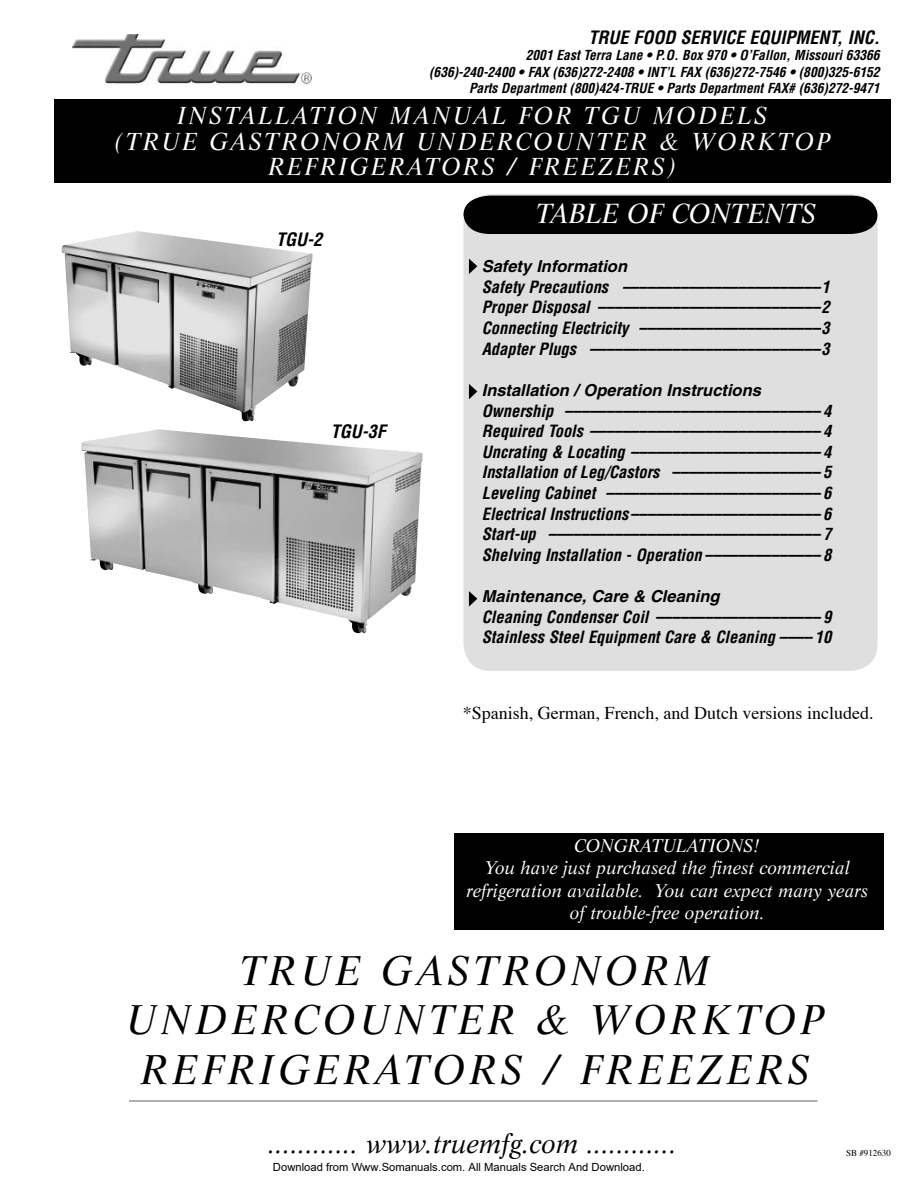
<style>
.page{position:relative;width:918px;height:1188px;background:#fff}
.page>*{position:absolute;margin:0;border:0;box-sizing:border-box;transform-origin:0 0}
.t1{font:italic 40.5px/49.5px "Life";letter-spacing:.1em;color:#000;text-align:center}
.t2{font:italic 27px "Life";color:#000}
.t3{font:italic 27px "Life";color:#fff}
.t4{font:italic 24px/25.5px "Life";letter-spacing:.1em;color:#fff;text-align:center}
.t5{font:italic 18px/22.5px "Life";color:#fff;text-align:center}
.t6{font:18px "Times";color:#000}
.t7{font:italic 700 condensed 18px "Helvetica";color:#000}
.t8{font:italic 700 condensed 16.5px/20.7px "Helvetica";color:#000;text-align:justify}
.t9{font:italic 700 16.5px "Helvetica";color:#000}
.t10{font:italic 700 condensed 13.5px/16.2px "Helvetica";color:#000;text-align:right}
.t11{font:11.25px "Arial";color:#000}
.t12{font:9px "Times";color:#000}
</style>
<div class="page">
<div style="left:54px;top:99px;width:837px;height:84px;background:#000"></div>
<hr style="left:129px;top:1100px;width:689px;height:2px;background:#959595">
<div style="left:454px;top:833px;width:430px;height:97px;background:#000"></div>
<img style="left:72px;top:34px;width:240px;height:51px">
<div style="left:464px;top:194px;width:414px;height:477px;background:#dfdfdf;border-radius:27px"></div>
<div style="left:464px;top:196px;width:414px;height:38px;background:#000"></div>
<svg style="left:469px;top:259px;width:8px;height:15px"></svg>
<svg style="left:469px;top:384px;width:8px;height:15px"></svg>
<svg style="left:469px;top:591px;width:8px;height:16px"></svg>
<img style="left:62px;top:231px;width:251px;height:190px">
<img style="left:81px;top:429px;width:342px;height:204px">
<p class="t7" style="left:589px;top:31px;width:293px">TRUE FOOD SERVICE EQUIPMENT, INC.</p>
<p class="t10" style="left:429px;top:48px;width:452px">2001 East Terra Lane • P.O. Box 970 • O’Fallon, Missouri 63366<br>(636)-240-2400 • FAX (636)272-2408 • INT’L FAX (636)272-7546 • (800)325-6152<br>Parts Department (800)424-TRUE • Parts Department FAX# (636)272-9471</p>
<h3 class="t4" style="left:114px;top:105px;width:718px">INSTALLATION MANUAL FOR TGU MODELS<br>(TRUE GASTRONORM UNDERCOUNTER &amp; WORKTOP<br>REFRIGERATORS / FREEZERS)</h3>
<p class="t7" style="left:276px;top:232px;width:47px">TGU-2</p>
<p class="t7" style="left:331px;top:425px;width:56px">TGU-3F</p>
<h2 class="t3" style="left:536px;top:203px;width:282px">TABLE OF CONTENTS</h2>
<p class="t9" style="left:482px;top:260px;width:147px">Safety Information</p>
<p class="t8" style="left:482px;top:278px;width:349px">Safety Precautions ––––––––––––––––––––––––1<br>Proper Disposal –––––––––––––––––––––––––––2<br>Connecting Electricity ––––––––––––––––––––––3<br>Adapter Plugs ––––––––––––––––––––––––––––3</p>
<p class="t9" style="left:482px;top:384px;width:281px">Installation / Operation Instructions</p>
<p class="t8" style="left:482px;top:402px;width:351px">Ownership ––––––––––––––––––––––––––––––– 4<br>Required Tools –––––––––––––––––––––––––––– 4<br>Uncrating &amp; Locating ––––––––––––––––––––––– 4<br>Installation of Leg/Castors –––––––––––––––––– 5<br>Leveling Cabinet –––––––––––––––––––––––––– 6<br>Electrical Instructions ––––––––––––––––––––––– 6<br>Start-up ––––––––––––––––––––––––––––––––– 7<br>Shelving Installation - Operation –––––––––––––– 8</p>
<p class="t9" style="left:482px;top:590px;width:239px">Maintenance, Care &amp; Cleaning</p>
<p class="t8" style="left:482px;top:608px;width:351px">Cleaning Condenser Coil –––––––––––––––––––– 9<br>Stainless Steel Equipment Care &amp; Cleaning –––– 10</p>
<p class="t6" style="left:463px;top:705px;width:412px">*Spanish, German, French, and Dutch versions included.</p>
<p class="t5" style="left:467px;top:836px;width:403px">CONGRATULATIONS!<br>You have just purchased the finest commercial refrigeration available. You can expect many years of trouble-free operation.</p>
<h1 class="t1" style="left:126px;top:949px;width:700px">TRUE GASTRONORM<br>UNDERCOUNTER &amp; WORKTOP<br>REFRIGERATORS / FREEZERS</h1>
<h2 class="t2" style="left:268px;top:1133px;width:410px">............ www.truemfg.com ............</h2>
<p class="t11" style="left:273px;top:1160px;width:373px">Download from Www.Somanuals.com. All Manuals Search And Download.</p>
<p class="t12" style="left:846px;top:1149px;width:46px">SB #912630</p>
</div>
